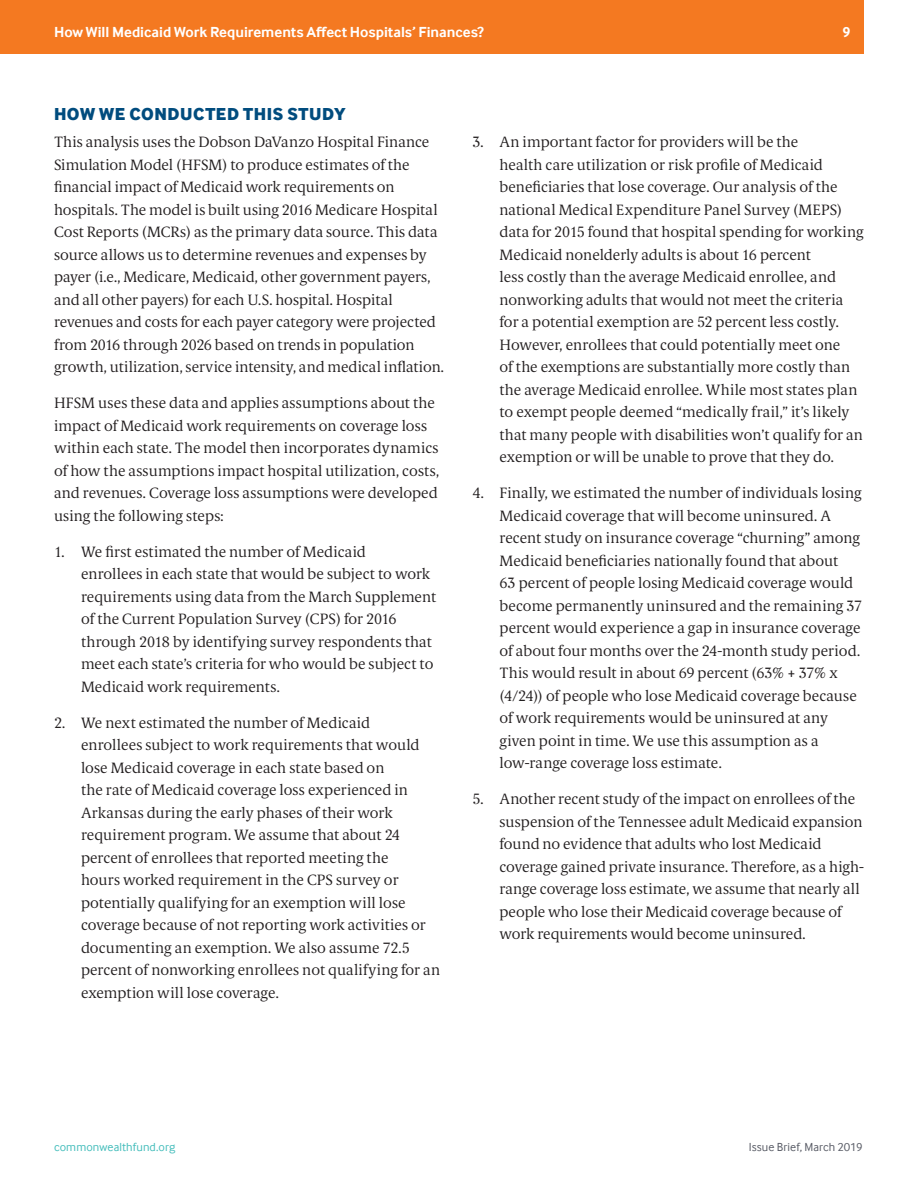
<style>
.page{position:relative;width:918px;height:1188px;background:#fff}
.page>*{position:absolute;margin:0;border:0;box-sizing:border-box;transform-origin:0 0}
.Heads_-_All_Caps{font:18px "Inter Face X Bold";letter-spacing:.03em;color:#014c7e}
.Body_Copy_-_No_Inden{font:300 15px/22.5px "Berlingske Serif Text";color:#231f20}
.t1{font:700 15px "Inter Face";letter-spacing:-.005em;color:#fff}
.t2{font:12px "Inter Face";letter-spacing:.01em;color:#44bdbb}
.t3{font:12px "Inter Face";letter-spacing:.01em;color:#5a5d67}
</style>
<div class="page">
<div style="left:0;top:0;width:864px;height:54px;background:#f47921"></div>
<p class="t1" style="left:54px;top:23px;width:431px">How Will Medicaid Work Requirements Affect Hospitals’ Finances?</p>
<p class="t1" style="left:842px;top:23px;width:10px">9</p>
<p class="Heads_-_All_Caps" style="left:54px;top:103px;width:293px">HOW WE CONDUCTED THIS STUDY</p>
<p class="Body_Copy_-_No_Inden" style="left:54px;top:130px;width:392px">This analysis uses the Dobson DaVanzo Hospital Finance Simulation Model (HFSM) to produce estimates of the financial impact of Medicaid work requirements on hospitals. The model is built using 2016 Medicare Hospital Cost Reports (MCRs) as the primary data source. This data source allows us to determine revenues and expenses by payer (i.e., Medicare, Medicaid, other government payers, and all other payers) for each U.S. hospital. Hospital revenues and costs for each payer category were projected from 2016 through 2026 based on trends in population growth, utilization, service intensity, and medical inflation.</p>
<p class="Body_Copy_-_No_Inden" style="left:54px;top:391px;width:387px">HFSM uses these data and applies assumptions about the impact of Medicaid work requirements on coverage loss within each state. The model then incorporates dynamics of how the assumptions impact hospital utilization, costs, and revenues. Coverage loss assumptions were developed using the following steps:</p>
<p class="Body_Copy_-_No_Inden" style="left:81px;top:540px;width:357px;text-indent:-27px">1. We first estimated the number of Medicaid<br>enrollees in each state that would be subject to work requirements using data from the March Supplement of the Current Population Survey (CPS) for 2016 through 2018 by identifying survey respondents that meet each state’s criteria for who would be subject to Medicaid work requirements.</p>
<p class="Body_Copy_-_No_Inden" style="left:81px;top:711px;width:361px;text-indent:-27px">2. We next estimated the number of Medicaid<br>enrollees subject to work requirements that would lose Medicaid coverage in each state based on<br>the rate of Medicaid coverage loss experienced in Arkansas during the early phases of their work requirement program. We assume that about 24 percent of enrollees that reported meeting the<br>hours worked requirement in the CPS survey or potentially qualifying for an exemption will lose coverage because of not reporting work activities or documenting an exemption. We also assume 72.5 percent of nonworking enrollees not qualifying for an exemption will lose coverage.</p>
<p class="Body_Copy_-_No_Inden" style="left:500px;top:130px;width:366px;text-indent:-27px">3. An important factor for providers will be the<br>health care utilization or risk profile of Medicaid beneficiaries that lose coverage. Our analysis of the national Medical Expenditure Panel Survey (MEPS) data for 2015 found that hospital spending for working Medicaid nonelderly adults is about 16 percent<br>less costly than the average Medicaid enrollee, and nonworking adults that would not meet the criteria for a potential exemption are 52 percent less costly.<br>However, enrollees that could potentially meet one<br>of the exemptions are substantially more costly than the average Medicaid enrollee. While most states plan to exempt people deemed “medically frail,” it’s likely that many people with disabilities won’t qualify for an exemption or will be unable to prove that they do.</p>
<p class="Body_Copy_-_No_Inden" style="left:500px;top:481px;width:364px;text-indent:-27px">4. Finally, we estimated the number of individuals losing Medicaid coverage that will become uninsured. A recent study on insurance coverage “churning” among Medicaid beneficiaries nationally found that about<br>63 percent of people losing Medicaid coverage would become permanently uninsured and the remaining 37 percent would experience a gap in insurance coverage of about four months over the 24-month study period.<br>This would result in about 69 percent (63% + 37% x (4/24)) of people who lose Medicaid coverage because of work requirements would be uninsured at any given point in time. We use this assumption as a low-range coverage loss estimate.</p>
<p class="Body_Copy_-_No_Inden" style="left:500px;top:787px;width:366px;text-indent:-27px">5. Another recent study of the impact on enrollees of the suspension of the Tennessee adult Medicaid expansion found no evidence that adults who lost Medicaid coverage gained private insurance. Therefore, as a high&shy;range coverage loss estimate, we assume that nearly all people who lose their Medicaid coverage because of work requirements would become uninsured.</p>
<p class="t2" style="left:54px;top:1140px;width:123px">commonwealthfund.org</p>
<p class="t3" style="left:749px;top:1140px;width:115px">Issue Brief, March 2019</p>
</div>
